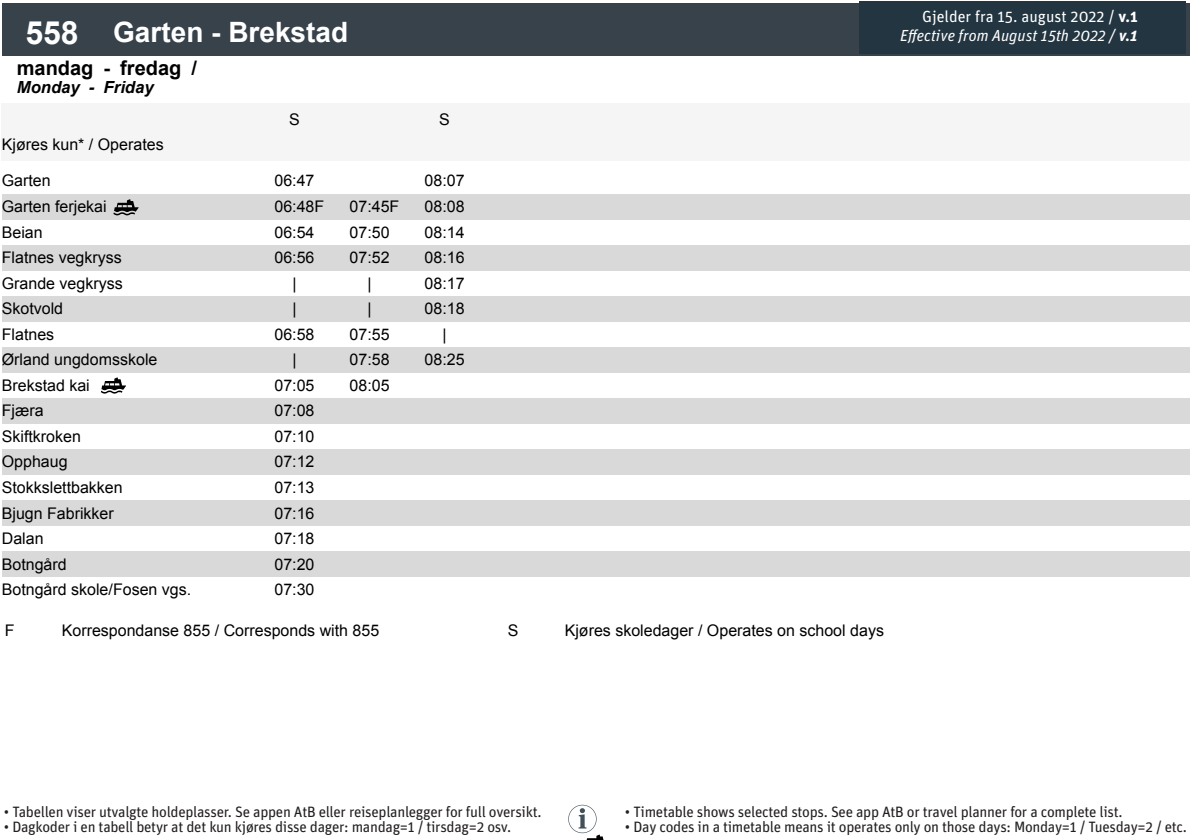
<style>
.page{position:relative;width:1191px;height:840px;background:#fff}
.page>*{position:absolute;margin:0;border:0;box-sizing:border-box;transform-origin:0 0}
.t1{font:700 28px "Arial";color:#fff}
.t2{font:700 20px "Arial";color:#000}
.t3{font:italic 700 16.6px "Arial";color:#000}
.t4{font:16px "Arial";color:#000}
.t5{font:italic 16px/19.2px "Unit Pro";color:#fff;text-align:right}
.t6{font:15px "Unit Pro";letter-spacing:-.02em;color:#231f20}
.s1{font-size:32px}
.s2{font-style:normal}
.s3{font-weight:700;font-style:normal}
.s4{font-weight:700}
</style>
<div class="page">
<div style="left:2px;top:104px;width:255px;height:57px;background:#f5f5f5"></div>
<div style="left:257px;top:104px;width:75px;height:57px;background:#f5f5f5"></div>
<div style="left:332px;top:104px;width:75px;height:57px;background:#f5f5f5"></div>
<div style="left:407px;top:104px;width:75px;height:57px;background:#f5f5f5"></div>
<div style="left:482px;top:104px;width:75px;height:57px;background:#f5f5f5"></div>
<div style="left:557px;top:104px;width:75px;height:57px;background:#f5f5f5"></div>
<div style="left:632px;top:104px;width:75px;height:57px;background:#f5f5f5"></div>
<div style="left:707px;top:104px;width:75px;height:57px;background:#f5f5f5"></div>
<div style="left:782px;top:104px;width:75px;height:57px;background:#f5f5f5"></div>
<div style="left:857px;top:104px;width:75px;height:57px;background:#f5f5f5"></div>
<div style="left:933px;top:104px;width:256px;height:57px;background:#f5f5f5"></div>
<div style="left:2px;top:3px;width:100px;height:53px;background:#37424a"></div>
<div style="left:102px;top:3px;width:1088px;height:53px;background:#37424a"></div>
<div style="left:2px;top:194px;width:1187px;height:25px;background:#d9d9d9"></div>
<div style="left:2px;top:245px;width:1187px;height:25px;background:#d9d9d9"></div>
<div style="left:2px;top:296px;width:1187px;height:25px;background:#d9d9d9"></div>
<div style="left:2px;top:347px;width:1187px;height:25px;background:#d9d9d9"></div>
<div style="left:2px;top:398px;width:1187px;height:25px;background:#d9d9d9"></div>
<div style="left:2px;top:449px;width:1187px;height:25px;background:#d9d9d9"></div>
<div style="left:2px;top:500px;width:1187px;height:25px;background:#d9d9d9"></div>
<div style="left:2px;top:551px;width:1187px;height:25px;background:#d9d9d9"></div>
<svg style="left:113px;top:199px;width:26px;height:16px"></svg>
<svg style="left:101px;top:377px;width:25px;height:16px"></svg>
<div style="left:859px;top:2px;width:326px;height:52px;background:#223541"></div>
<svg style="left:568px;top:804px;width:36px;height:35px"></svg>
<p class="t1" style="left:25px;top:13px;width:324px"><span class="s1">558</span> Garten - Brekstad</p>
<p class="t2" style="left:17px;top:54px;width:182px">mandag - fredag /</p>
<p class="t3" style="left:17px;top:76px;width:138px">Monday - Friday</p>
<p class="t4" style="left:2px;top:134px;width:163px">Kjøres kun* / Operates</p>
<p class="t4" style="left:289px;top:108px;width:12px">S</p>
<p class="t4" style="left:439px;top:108px;width:12px">S</p>
<p class="t4" style="left:2px;top:170px;width:50px">Garten</p>
<p class="t4" style="left:274px;top:170px;width:42px">06:47</p>
<p class="t4" style="left:424px;top:170px;width:42px">08:07</p>
<p class="t4" style="left:2px;top:195px;width:106px">Garten ferjekai</p>
<p class="t4" style="left:274px;top:195px;width:51px">06:48F</p>
<p class="t4" style="left:349px;top:195px;width:51px">07:45F</p>
<p class="t4" style="left:424px;top:195px;width:42px">08:08</p>
<p class="t4" style="left:2px;top:221px;width:42px">Beian</p>
<p class="t4" style="left:274px;top:221px;width:42px">06:54</p>
<p class="t4" style="left:349px;top:221px;width:42px">07:50</p>
<p class="t4" style="left:424px;top:221px;width:42px">08:14</p>
<p class="t4" style="left:2px;top:246px;width:122px">Flatnes vegkryss</p>
<p class="t4" style="left:274px;top:246px;width:42px">06:56</p>
<p class="t4" style="left:349px;top:246px;width:42px">07:52</p>
<p class="t4" style="left:424px;top:246px;width:42px">08:16</p>
<p class="t4" style="left:2px;top:272px;width:122px">Grande vegkryss</p>
<p class="t4" style="left:292px;top:272px;width:6px">|</p>
<p class="t4" style="left:367px;top:272px;width:6px">|</p>
<p class="t4" style="left:424px;top:272px;width:42px">08:17</p>
<p class="t4" style="left:2px;top:297px;width:63px">Skotvold</p>
<p class="t4" style="left:292px;top:297px;width:6px">|</p>
<p class="t4" style="left:367px;top:297px;width:6px">|</p>
<p class="t4" style="left:424px;top:297px;width:42px">08:18</p>
<p class="t4" style="left:2px;top:323px;width:54px">Flatnes</p>
<p class="t4" style="left:274px;top:323px;width:42px">06:58</p>
<p class="t4" style="left:349px;top:323px;width:42px">07:55</p>
<p class="t4" style="left:442px;top:323px;width:6px">|</p>
<p class="t4" style="left:2px;top:348px;width:157px">Ørland ungdomsskole</p>
<p class="t4" style="left:292px;top:348px;width:6px">|</p>
<p class="t4" style="left:349px;top:348px;width:42px">07:58</p>
<p class="t4" style="left:424px;top:348px;width:42px">08:25</p>
<p class="t4" style="left:2px;top:374px;width:90px">Brekstad kai</p>
<p class="t4" style="left:274px;top:374px;width:42px">07:05</p>
<p class="t4" style="left:349px;top:374px;width:42px">08:05</p>
<p class="t4" style="left:2px;top:399px;width:43px">Fjæra</p>
<p class="t4" style="left:274px;top:399px;width:42px">07:08</p>
<p class="t4" style="left:2px;top:425px;width:81px">Skiftkroken</p>
<p class="t4" style="left:274px;top:425px;width:42px">07:10</p>
<p class="t4" style="left:2px;top:450px;width:67px">Opphaug</p>
<p class="t4" style="left:274px;top:450px;width:42px">07:12</p>
<p class="t4" style="left:2px;top:476px;width:122px">Stokkslettbakken</p>
<p class="t4" style="left:274px;top:476px;width:42px">07:13</p>
<p class="t4" style="left:2px;top:501px;width:114px">Bjugn Fabrikker</p>
<p class="t4" style="left:274px;top:501px;width:42px">07:16</p>
<p class="t4" style="left:2px;top:527px;width:43px">Dalan</p>
<p class="t4" style="left:274px;top:527px;width:42px">07:18</p>
<p class="t4" style="left:2px;top:552px;width:66px">Botngård</p>
<p class="t4" style="left:274px;top:552px;width:42px">07:20</p>
<p class="t4" style="left:2px;top:578px;width:191px">Botngård skole/Fosen vgs.</p>
<p class="t4" style="left:274px;top:578px;width:42px">07:30</p>
<p class="t4" style="left:5px;top:618px;width:11px">F</p>
<p class="t4" style="left:62px;top:618px;width:319px">Korrespondanse 855 / Corresponds with 855</p>
<p class="t4" style="left:508px;top:618px;width:12px">S</p>
<p class="t4" style="left:564px;top:618px;width:321px">Kjøres skoledager / Operates on school days</p>
<p class="t5" style="left:900px;top:6px;width:239px"><span class="s2">Gjelder fra 15. august 2022 /</span> <span class="s3">v.1<br></span>Effective from August 15th 2022 / <span class="s4">v.1</span></p>
<p class="t6" style="left:4px;top:800px;width:539px">• Tabellen viser utvalgte holdeplasser. Se appen AtB eller reiseplanlegger for full oversikt.</p>
<p class="t6" style="left:4px;top:815px;width:509px">• Dagkoder i en tabell betyr at det kun kjøres disse dager: mandag=1 / tirsdag=2 osv.</p>
<p class="t6" style="left:625px;top:800px;width:499px">• Timetable shows selected stops. See app AtB or travel planner for a complete list.</p>
<p class="t6" style="left:625px;top:815px;width:563px">• Day codes in a timetable means it operates only on those days: Monday=1 / Tuesday=2 / etc.</p>
</div>
